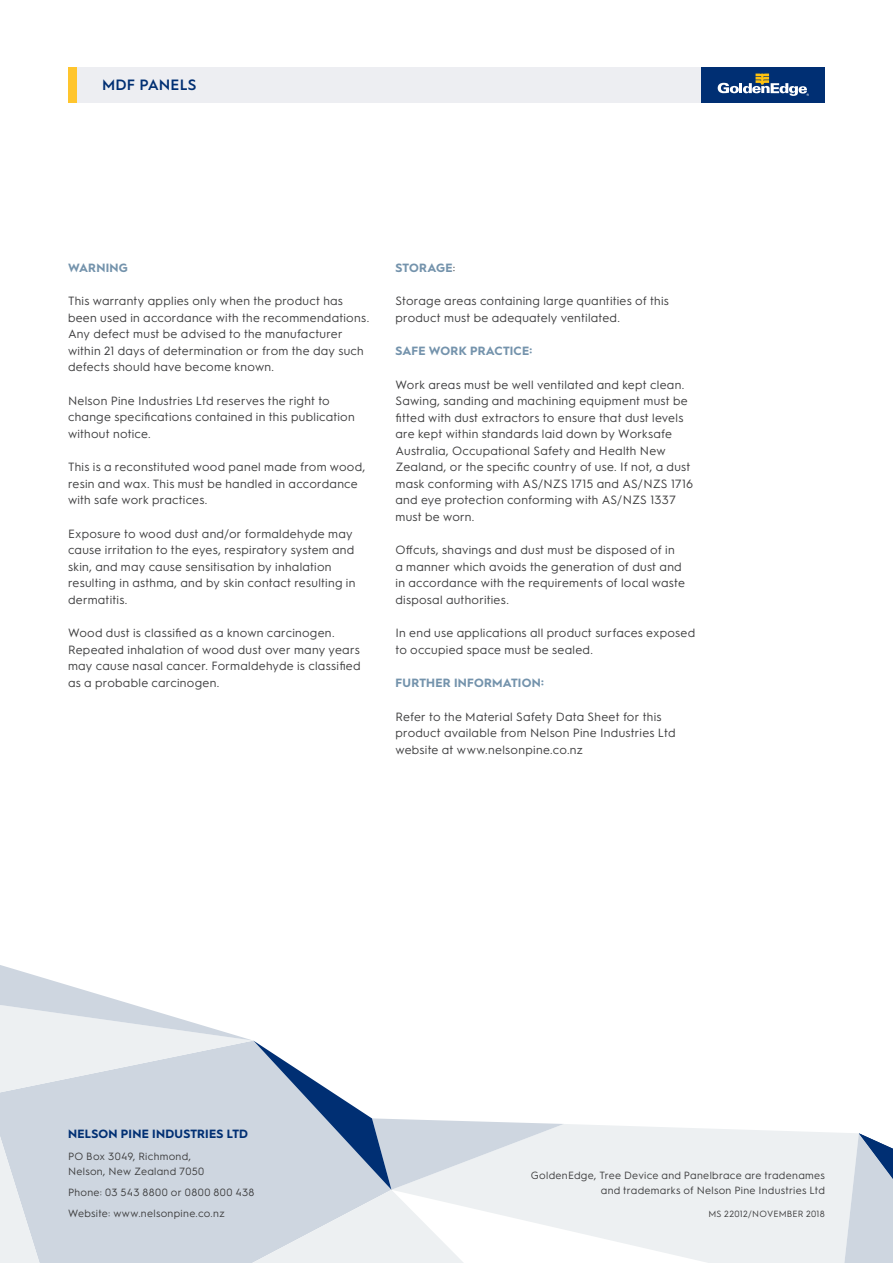
<style>
.page{position:relative;width:893px;height:1263px;background:#fff}
.page>*{position:absolute;margin:0;border:0;box-sizing:border-box;transform-origin:0 0}
.t1{font:600 15px "Hurme Geometric Sans 1";letter-spacing:.01em;color:#002f73}
.t2{font:12px/16.5px "Hurme Geometric Sans 1";letter-spacing:.02em;color:#3e3e3f}
.t3{font:700 12px "Hurme Geometric Sans 1";letter-spacing:.02em;color:#7493ac}
.t4{font:700 12px "Hurme Geometric Sans 1";letter-spacing:.02em;color:#002f73}
.t5{font:10.5px/15px "Hurme Geometric Sans 1";letter-spacing:.03em;color:#3e3e3f;text-align:right}
.t6{font:9px "Hurme Geometric Sans 1";letter-spacing:.03em;color:#3e3e3f}
.s1{font-weight:400;color:#3e3e3f}
</style>
<div class="page">
<div style="left:68px;top:67px;width:634px;height:35px;background:#edeef2"></div>
<div style="left:702px;top:67px;width:123px;height:35px;background:#002f73"></div>
<svg style="left:718px;top:74px;width:91px;height:22px"></svg>
<div style="left:68px;top:67px;width:9px;height:35px;background:#ffc52d"></div>
<div style="left:709px;top:1129px;width:135px;height:134px;background:#edf0f2"></div>
<svg style="left:0;top:965px;width:709px;height:298px"></svg>
<svg style="left:844px;top:1133px;width:49px;height:130px;background:#c3cddb"></svg>
<p class="t1" style="left:102px;top:75px;width:96px">MDF PANELS</p>
<p class="t3" style="left:68px;top:259px;width:61px">WARNING</p>
<p class="t2" style="left:68px;top:292px;width:303px">This warranty applies only when the product has been used in accordance with the recommendations.<br>Any defect must be advised to the manufacturer within 21 days of determination or from the day such defects should have become known.</p>
<p class="t2" style="left:68px;top:391px;width:288px">Nelson Pine Industries Ltd reserves the right to change specifications contained in this publication without notice.</p>
<p class="t2" style="left:68px;top:458px;width:299px">This is a reconstituted wood panel made from wood, resin and wax. This must be handled in accordance with safe work practices.</p>
<p class="t2" style="left:68px;top:524px;width:289px">Exposure to wood dust and/or formaldehyde may cause irritation to the eyes, respiratory system and skin, and may cause sensitisation by inhalation resulting in asthma, and by skin contact resulting in dermatitis.</p>
<p class="t2" style="left:68px;top:624px;width:294px">Wood dust is classified as a known carcinogen.<br>Repeated inhalation of wood dust over many years may cause nasal cancer. Formaldehyde is classified as a probable carcinogen.</p>
<p class="t3" style="left:395px;top:259px;width:61px">STORAGE<span class="s1">:</span></p>
<p class="t2" style="left:395px;top:292px;width:275px">Storage areas containing large quantities of this product must be adequately ventilated.</p>
<p class="t3" style="left:395px;top:343px;width:138px">SAFE WORK PRACTICE:</p>
<p class="t2" style="left:395px;top:375px;width:299px">Work areas must be well ventilated and kept clean.<br>Sawing, sanding and machining equipment must be fitted with dust extractors to ensure that dust levels are kept within standards laid down by Worksafe Australia, Occupational Safety and Health New Zealand, or the specific country of use. If not, a dust mask conforming with AS/NZS 1715 and AS/NZS 1716 and eye protection conforming with AS/NZS 1337 must be worn.</p>
<p class="t2" style="left:395px;top:541px;width:291px">Offcuts, shavings and dust must be disposed of in a manner which avoids the generation of dust and in accordance with the requirements of local waste disposal authorities.</p>
<p class="t2" style="left:395px;top:624px;width:301px">In end use applications all product surfaces exposed to occupied space must be sealed.</p>
<p class="t3" style="left:395px;top:675px;width:150px">FURTHER INFORMATION:</p>
<p class="t2" style="left:395px;top:707px;width:282px">Refer to the Material Safety Data Sheet for this product available from Nelson Pine Industries Ltd website at www.nelsonpine.co.nz</p>
<p class="t4" style="left:68px;top:1126px;width:181px">NELSON PINE INDUSTRIES LTD</p>
<p class="t5" style="left:68px;top:1148px;width:138px;text-align:left">PO Box 3049, Richmond,<br>Nelson, New Zealand 7050</p>
<p class="t5" style="left:68px;top:1184px;width:188px">Phone: 03 543 8800 or 0800 800 438</p>
<p class="t5" style="left:68px;top:1205px;width:158px">Website: www.nelsonpine.co.nz</p>
<p class="t5" style="left:531px;top:1167px;width:295px">GoldenEdge, Tree Device and Panelbrace are tradenames and trademarks of Nelson Pine Industries Ltd</p>
<p class="t6" style="left:708px;top:1208px;width:118px">MS 22012/NOVEMBER 2018</p>
</div>
